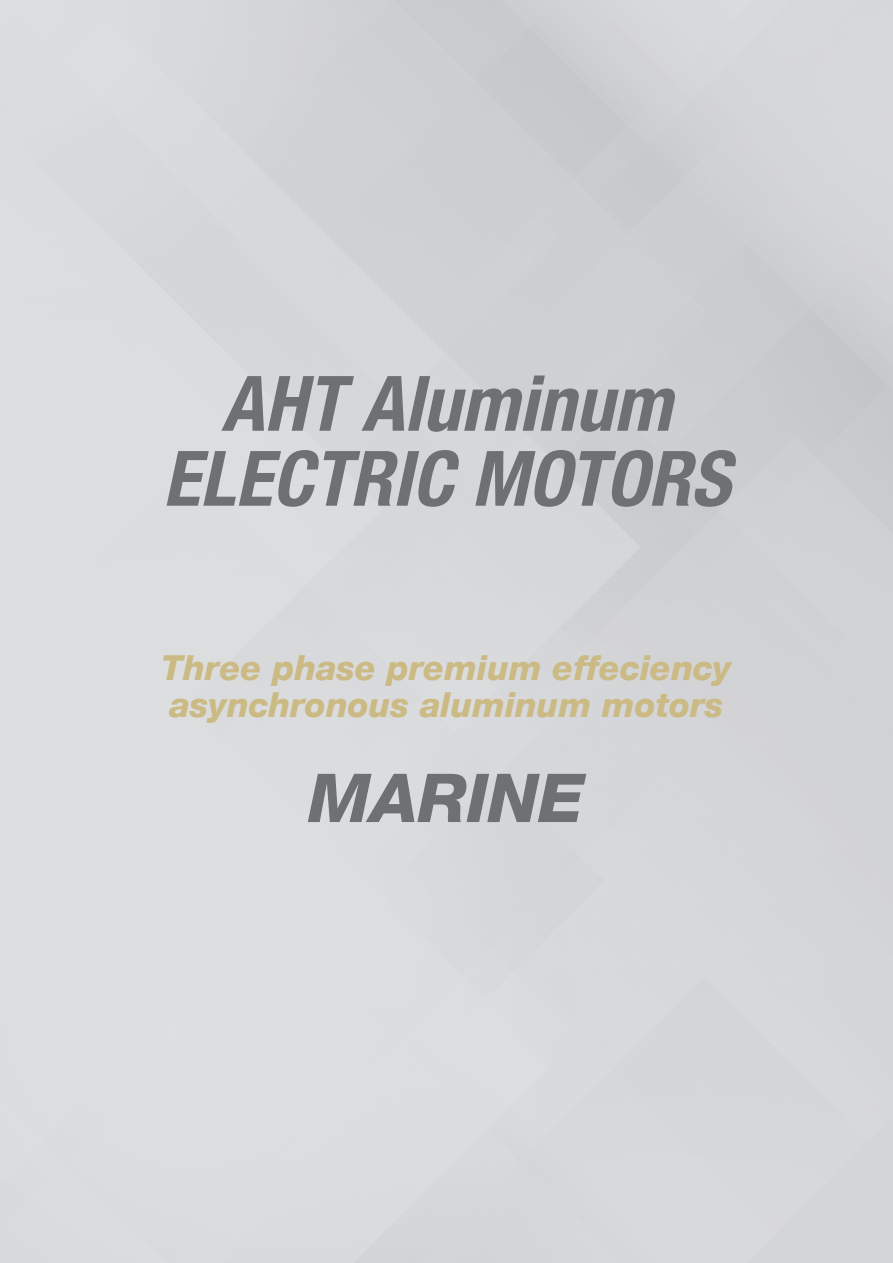
<style>
.page{position:relative;width:893px;height:1263px;background:#d7d8da}
.page>*{position:absolute;margin:0;border:0;box-sizing:border-box;transform-origin:0 0}
.t1{font:italic 700 condensed 76.5px/75px "Helvetica Neue LT";color:#6f7073;text-align:center}
.t2{font:italic 800 67.5px "Helvetica Neue LT";color:#6f7073}
.t3{font:italic 800 34.5px/37.5px "Helvetica Neue LT";color:#ccba84}
</style>
<div class="page">
<h1 class="t1" style="left:163px;top:365px;width:569px">AHT Aluminum<br>ELECTRIC MOTORS</h1>
<p class="t3" style="left:162px;top:648px;width:571px">Three phase premium effeciency asynchronous aluminum motors</p>
<h2 class="t2" style="left:308px;top:758px;width:278px">MARINE</h2>
</div>
